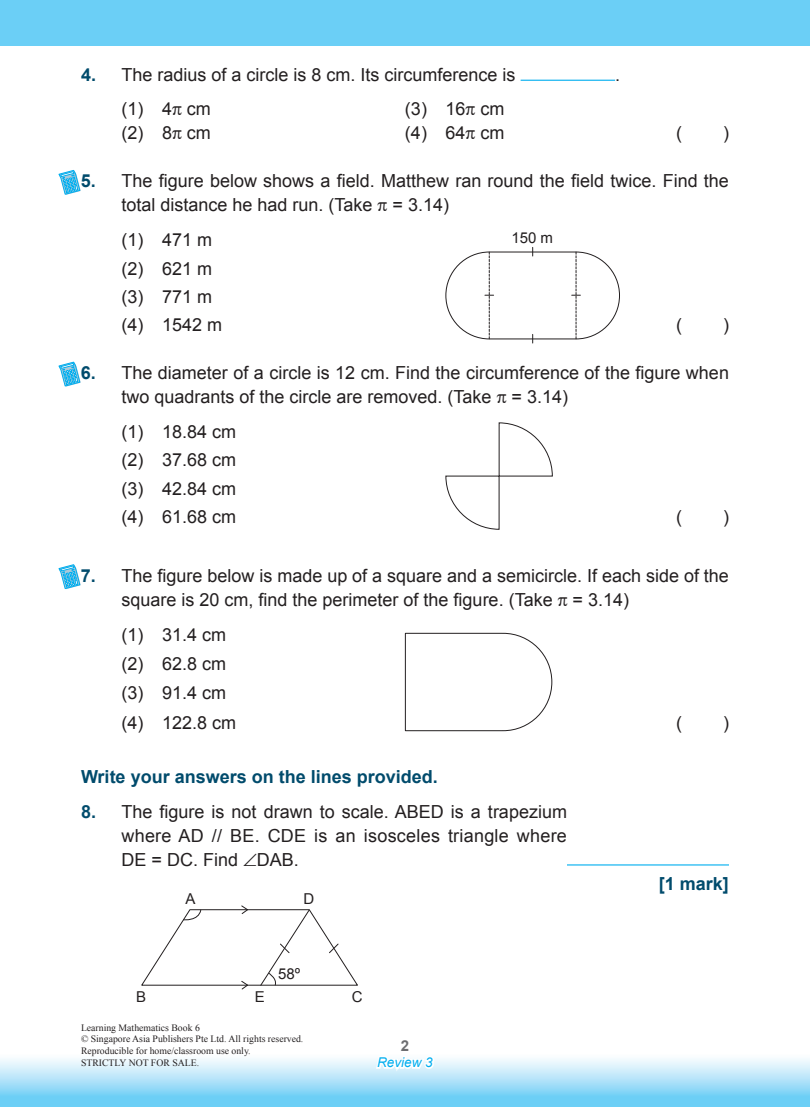
<style>
.page{position:relative;width:810px;height:1107px;background:#fff}
.page>*{position:absolute;margin:0;border:0;box-sizing:border-box;transform-origin:0 0}
.ques_A{font:18px/24px "Arial";color:#231f20}
.A___B___C___D{font:700 18px "Arial";color:#004b6c}
.t1{font:15px "Arial";color:#231f20}
.t2{font:700 15px "Arial";color:#6c6d70}
.t3{font:italic 13.5px "Arial";color:#00aeef}
.t4{font:9.75px/11.7px "Times New Roman";color:#231f20}
.s1{font-weight:700;color:#004b6c}
</style>
<div class="page">
<svg style="left:0;top:1058px;width:810px;height:49px;background:#a8e0f8"></svg>
<svg style="left:374px;top:1058px;width:63px;height:45px"></svg>
<div style="left:0;top:0;width:810px;height:46px;background:#6bcff6"></div>
<hr style="left:521px;top:80px;width:94px;height:1px;background:#00aeef">
<svg style="left:58px;top:170px;width:23px;height:25px"></svg>
<div style="left:445px;top:252px;width:175px;height:87px;border:1px solid #231f20;border-radius:43px"></div>
<svg style="left:485px;top:252px;width:9px;height:87px"></svg>
<svg style="left:572px;top:252px;width:8px;height:87px"></svg>
<svg style="left:58px;top:361px;width:23px;height:26px"></svg>
<svg style="left:445px;top:422px;width:108px;height:108px"></svg>
<svg style="left:58px;top:564px;width:23px;height:25px"></svg>
<div style="left:405px;top:633px;width:98px;height:98px;border:1px solid #231f20"></div>
<svg style="left:502px;top:633px;width:51px;height:98px"></svg>
<hr style="left:567px;top:864px;width:162px;height:2px;background:#00aeef">
<svg style="left:141px;top:905px;width:217px;height:85px"></svg>
<p class="ques_A" style="left:81px;top:62px;width:436px"><span class="s1">4.</span> The radius of a circle is 8 cm. Its circumference is</p>
<p class="ques_A" style="left:615px;top:62px;width:7px">.</p>
<p class="ques_A" style="left:122px;top:97px;width:91px">(1) 4 cm</p>
<p class="ques_A" style="left:405px;top:97px;width:101px">(3) 16 cm</p>
<p class="ques_A" style="left:122px;top:121px;width:91px">(2) 8 cm</p>
<p class="ques_A" style="left:405px;top:121px;width:101px">(4) 64 cm</p>
<p class="ques_A" style="left:676px;top:121px;width:7px">(</p>
<p class="ques_A" style="left:723px;top:121px;width:7px">)</p>
<p class="ques_A" style="left:122px;top:169px;width:609px;text-indent:-41px"><span class="s1">5.</span> The figure below shows a field. Matthew ran round the field twice. Find the total distance he had run. (Take = 3.14)</p>
<p class="ques_A" style="left:122px;top:228px;width:92px">(1) 471 m</p>
<p class="t1" style="left:511px;top:228px;width:43px">150 m</p>
<p class="ques_A" style="left:122px;top:256px;width:92px">(2) 621 m</p>
<p class="ques_A" style="left:122px;top:285px;width:92px">(3) 771 m</p>
<p class="ques_A" style="left:122px;top:313px;width:102px">(4) 1542 m</p>
<p class="ques_A" style="left:676px;top:313px;width:7px">(</p>
<p class="ques_A" style="left:723px;top:313px;width:7px">)</p>
<p class="ques_A" style="left:122px;top:361px;width:609px;text-indent:-41px"><span class="s1">6.</span> The diameter of a circle is 12 cm. Find the circumference of the figure when two quadrants of the circle are removed. (Take = 3.14)</p>
<p class="ques_A" style="left:122px;top:420px;width:116px">(1) 18.84 cm</p>
<p class="ques_A" style="left:122px;top:448px;width:116px">(2) 37.68 cm</p>
<p class="ques_A" style="left:122px;top:476px;width:116px">(3) 42.84 cm</p>
<p class="ques_A" style="left:122px;top:505px;width:116px">(4) 61.68 cm</p>
<p class="ques_A" style="left:676px;top:505px;width:7px">(</p>
<p class="ques_A" style="left:723px;top:505px;width:7px">)</p>
<p class="ques_A" style="left:122px;top:564px;width:609px;text-indent:-41px"><span class="s1">7.</span> The figure below is made up of a square and a semicircle. If each side of the square is 20 cm, find the perimeter of the figure. (Take = 3.14)</p>
<p class="ques_A" style="left:122px;top:622px;width:106px">(1) 31.4 cm</p>
<p class="ques_A" style="left:122px;top:652px;width:106px">(2) 62.8 cm</p>
<p class="ques_A" style="left:122px;top:681px;width:106px">(3) 91.4 cm</p>
<p class="ques_A" style="left:122px;top:711px;width:116px">(4) 122.8 cm</p>
<p class="ques_A" style="left:676px;top:711px;width:7px">(</p>
<p class="ques_A" style="left:723px;top:711px;width:7px">)</p>
<p class="A___B___C___D" style="left:81px;top:764px;width:358px">Write your answers on the lines provided.</p>
<p class="ques_A" style="left:122px;top:799px;width:447px;text-align:justify;text-indent:-40px"><span class="s1">8.</span> The figure is not drawn to scale. ABED is a trapezium where AD // BE. CDE is an isosceles triangle where DE = DC. Find ∠DAB.</p>
<p class="A___B___C___D" style="left:659px;top:871px;width:72px">[1 mark]</p>
<p class="t1" style="left:185px;top:889px;width:12px">A</p>
<p class="t1" style="left:303px;top:889px;width:12px">D</p>
<p class="t1" style="left:136px;top:986px;width:12px">B</p>
<p class="t1" style="left:255px;top:986px;width:12px">E</p>
<p class="t1" style="left:278px;top:964px;width:24px">58º</p>
<p class="t4" style="left:81px;top:1022px;width:224px">Learning Mathematics Book 6<br>© Singapore Asia Publishers Pte Ltd. All rights reserved.<br>Reproducible for home/classroom use only.<br>STRICTLY NOT FOR SALE.</p>
<p class="t1" style="left:352px;top:986px;width:12px">C</p>
<p class="t2" style="left:401px;top:1036px;width:10px">2</p>
<p class="t3" style="left:377px;top:1054px;width:57px">Review 3</p>
</div>
